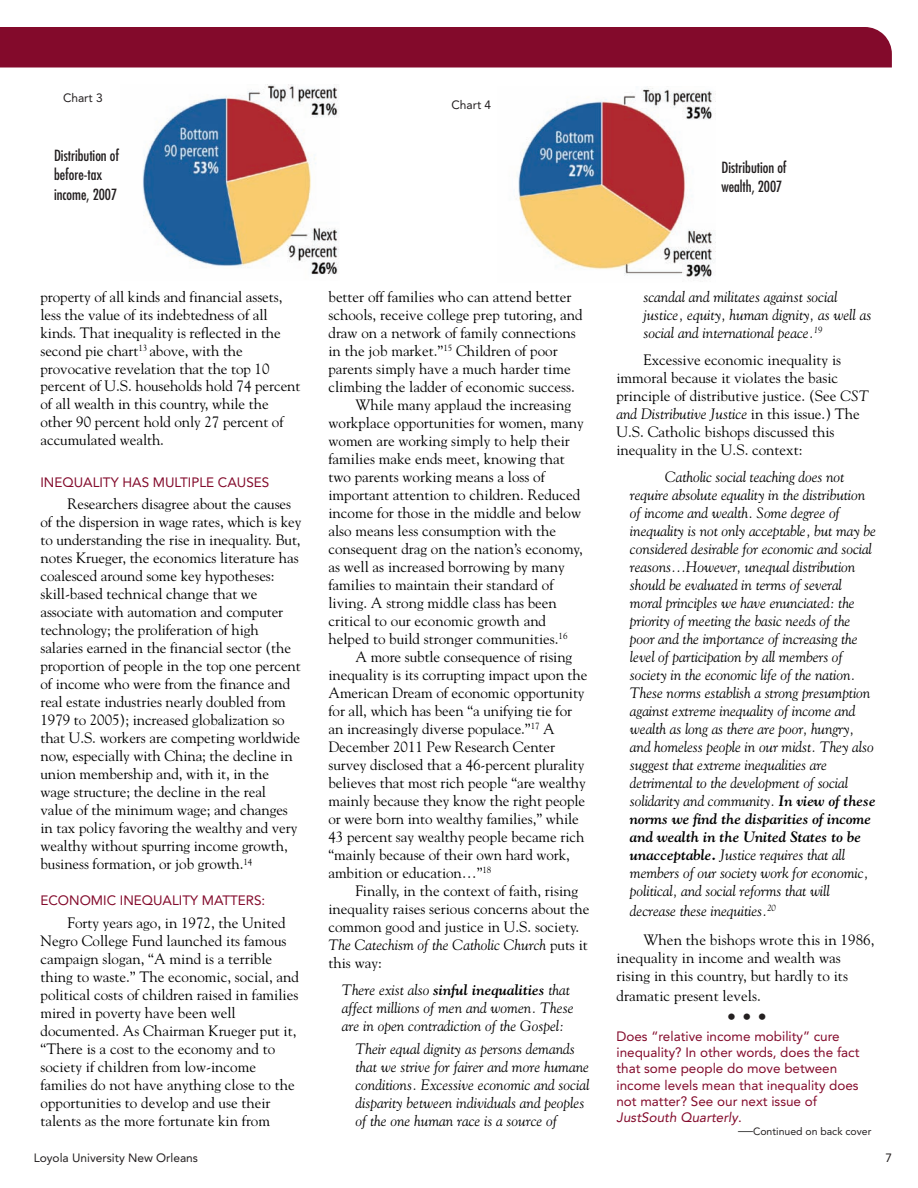
<style>
.page{position:relative;width:918px;height:1188px;background:#fff}
.page>*{position:absolute;margin:0;border:0;box-sizing:border-box;transform-origin:0 0}
.t1{font:18px "Goudy";color:#231f20}
.t2{font:15px/18px "Goudy";letter-spacing:-.005em;color:#000}
.t3{font:italic 15px/18px "Goudy";letter-spacing:-.005em;color:#000}
.t4{font:condensed 15px/19.5px "Futura";color:#231f20}
.t5{font:13.5px/16.2px "Avenir";color:#830a2b}
.t6{font:12px "Avenir";color:#231f20}
.t7{font:10.5px "Avenir";color:#231f20}
.s1{font-style:normal}
.s2{font-weight:700}
.s3{font-style:italic}
.s4{font-family:"Goudy";font-size:15px;color:#000}
</style>
<div class="page">
<div style="left:0;top:27px;width:892px;height:41px;background:#830a2b"></div>
<img style="left:142px;top:84px;width:197px;height:191px">
<img style="left:517px;top:88px;width:197px;height:192px">
<p class="t6" style="left:63px;top:93px;width:41px">Chart 3</p>
<p class="t4" style="left:54px;top:147px;width:67px">Distribution of before-tax income, 2007</p>
<p class="t6" style="left:452px;top:100px;width:41px">Chart 4</p>
<p class="t4" style="left:722px;top:159px;width:67px">Distribution of wealth, 2007</p>
<p class="t2" style="left:40px;top:288px;width:262px">property of all kinds and financial assets, less the value of its indebtedness of all kinds. That inequality is reflected in the second pie chart<sup>13</sup> above, with the provocative revelation that the top 10 percent of U.S. households hold 74 percent of all wealth in this country, while the other 90 percent hold only 27 percent of accumulated wealth.</p>
<p class="t5" style="left:40px;top:475px;width:230px">INEQUALITY HAS MULTIPLE CAUSES</p>
<p class="t2" style="left:40px;top:495px;width:262px;text-indent:27px">Researchers disagree about the causes of the dispersion in wage rates, which is key to understanding the rise in inequality. But, notes Krueger, the economics literature has coalesced around some key hypotheses: skill-based technical change that we associate with automation and computer technology; the proliferation of high salaries earned in the financial sector (the proportion of people in the top one percent of income who were from the finance and real estate industries nearly doubled from 1979 to 2005); increased globalization so that U.S. workers are competing worldwide now, especially with China; the decline in union membership and, with it, in the wage structure; the decline in the real value of the minimum wage; and changes in tax policy favoring the wealthy and very wealthy without spurring income growth, business formation, or job growth.<sup>14</sup></p>
<p class="t5" style="left:40px;top:894px;width:226px">ECONOMIC INEQUALITY MATTERS:</p>
<p class="t2" style="left:40px;top:914px;width:260px;text-indent:27px">Forty years ago, in 1972, the United Negro College Fund launched its famous campaign slogan, “A mind is a terrible thing to waste.” The economic, social, and political costs of children raised in families mired in poverty have been well documented. As Chairman Krueger put it, “There is a cost to the economy and to society if children from low-income families do not have anything close to the opportunities to develop and use their talents as the more fortunate kin from</p>
<p class="t2" style="left:329px;top:288px;width:244px">better off families who can attend better</p>
<p class="t2" style="left:329px;top:306px;width:256px">schools, receive college prep tutoring, and</p>
<p class="t2" style="left:329px;top:324px;width:249px">draw on a network of family connections</p>
<p class="t2" style="left:329px;top:342px;width:231px">in the job market.”<sup>15</sup> Children of poor</p>
<p class="t2" style="left:328px;top:360px;width:244px">parents simply have a much harder time</p>
<p class="t2" style="left:328px;top:378px;width:248px">climbing the ladder of economic success.</p>
<p class="t2" style="left:355px;top:396px;width:217px">While many applaud the increasing</p>
<p class="t2" style="left:328px;top:414px;width:257px">workplace opportunities for women, many</p>
<p class="t2" style="left:328px;top:432px;width:243px">women are working simply to help their</p>
<p class="t2" style="left:328px;top:450px;width:238px">families make ends meet, knowing that</p>
<p class="t2" style="left:328px;top:468px;width:218px">two parents working means a loss of</p>
<p class="t2" style="left:328px;top:486px;width:253px">important attention to children. Reduced</p>
<p class="t2" style="left:328px;top:504px;width:254px">income for those in the middle and below</p>
<p class="t2" style="left:328px;top:522px;width:229px">also means less consumption with the</p>
<p class="t2" style="left:328px;top:540px;width:256px">consequent drag on the nation’s economy,</p>
<p class="t2" style="left:328px;top:558px;width:238px">as well as increased borrowing by many</p>
<p class="t2" style="left:328px;top:576px;width:227px">families to maintain their standard of</p>
<p class="t2" style="left:328px;top:594px;width:230px">living. A strong middle class has been</p>
<p class="t2" style="left:328px;top:612px;width:219px">critical to our economic growth and</p>
<p class="t2" style="left:328px;top:630px;width:241px">helped to build stronger communities.<sup>16</sup></p>
<p class="t2" style="left:355px;top:648px;width:218px">A more subtle consequence of rising</p>
<p class="t2" style="left:328px;top:666px;width:260px">inequality is its corrupting impact upon the</p>
<p class="t2" style="left:328px;top:684px;width:258px">American Dream of economic opportunity</p>
<p class="t2" style="left:328px;top:702px;width:245px">for all, which has been “a unifying tie for</p>
<p class="t2" style="left:328px;top:720px;width:228px">an increasingly diverse populace.”<sup>17</sup> A</p>
<p class="t2" style="left:328px;top:738px;width:228px">December 2011 Pew Research Center</p>
<p class="t2" style="left:328px;top:756px;width:257px">survey disclosed that a 46-percent plurality</p>
<p class="t2" style="left:328px;top:774px;width:259px">believes that most rich people “are wealthy</p>
<p class="t2" style="left:328px;top:792px;width:258px">mainly because they know the right people</p>
<p class="t2" style="left:328px;top:810px;width:252px">or were born into wealthy families,” while</p>
<p class="t2" style="left:328px;top:828px;width:257px">43 percent say wealthy people became rich</p>
<p class="t2" style="left:328px;top:846px;width:243px">“mainly because of their own hard work,</p>
<p class="t2" style="left:328px;top:864px;width:164px">ambition or education…”<sup>18</sup></p>
<p class="t2" style="left:355px;top:882px;width:224px">Finally, in the context of faith, rising</p>
<p class="t2" style="left:328px;top:900px;width:262px">inequality raises serious concerns about the</p>
<p class="t2" style="left:328px;top:918px;width:252px">common good and justice in U.S. society.</p>
<p class="t3" style="left:328px;top:936px;width:261px">The Catechism of the Catholic Church <span class="s1">puts it</span></p>
<p class="t2" style="left:328px;top:954px;width:55px">this way:</p>
<p class="t3" style="left:342px;top:981px;width:233px">There exist also <span class="s2">sinful inequalities</span> that affect millions of men and women. These are in open contradiction of the Gospel:</p>
<p class="t3" style="left:355px;top:1039px;width:235px">Their equal dignity as persons demands that we strive for fairer and more humane conditions. Excessive economic and social disparity between individuals and peoples of the one human race is a source of</p>
<p class="t3" style="left:643px;top:288px;width:229px">scandal and militates against social justice, equity, human dignity, as well as social and international peace.<sup>19</sup></p>
<p class="t2" style="left:616px;top:351px;width:254px;text-indent:27px">Excessive economic inequality is immoral because it violates the basic principle of distributive justice. (See <span class="s3">CST and Distributive Justice</span> in this issue.) The U.S. Catholic bishops discussed this inequality in the U.S. context:</p>
<p class="t3" style="left:630px;top:468px;width:248px;text-indent:35px">Catholic social teaching does not require absolute equality in the distribution of income and wealth. Some degree of inequality is not only acceptable, but may be considered desirable for economic and social reasons…However, unequal distribution should be evaluated in terms of several moral principles we have enunciated: the priority of meeting the basic needs of the poor and the importance of increasing the level of participation by all members of society in the economic life of the nation.<br>These norms establish a strong presumption against extreme inequality of income and wealth as long as there are poor, hungry, and homeless people in our midst. They also suggest that extreme inequalities are detrimental to the development of social solidarity and community. <span class="s2">In view of these norms we find the disparities of income and wealth in the United States to be unacceptable.</span> Justice requires that all members of our society work for economic, political, and social reforms that will</p>
<p class="t2" style="left:643px;top:897px;width:233px;line-height:28.3px;text-indent:-14px"><span class="s3">decrease these inequities.</span><sup>20<br></sup>When the bishops wrote this in 1986,</p>
<p class="t2" style="left:616px;top:949px;width:233px">inequality in income and wealth was rising in this country, but hardly to its</p>
<p class="t2" style="left:616px;top:987px;width:146px">dramatic present levels.</p>
<p class="t1" style="left:726px;top:1006px;width:43px">• • •</p>
<p class="t5" style="left:616px;top:1029px;width:244px">Does “relative income mobility” cure inequality? In other words, does the fact that some people do move between income levels mean that inequality does not matter? See our next issue of <span class="s3">JustSouth Quarterly</span>.</p>
<p class="t7" style="left:738px;top:1127px;width:135px"><span class="s4">—</span>Continued on back cover</p>
<p class="t6" style="left:34px;top:1153px;width:166px">Loyola University New Orleans</p>
<p class="t6" style="left:885px;top:1153px;width:8px">7</p>
</div>
